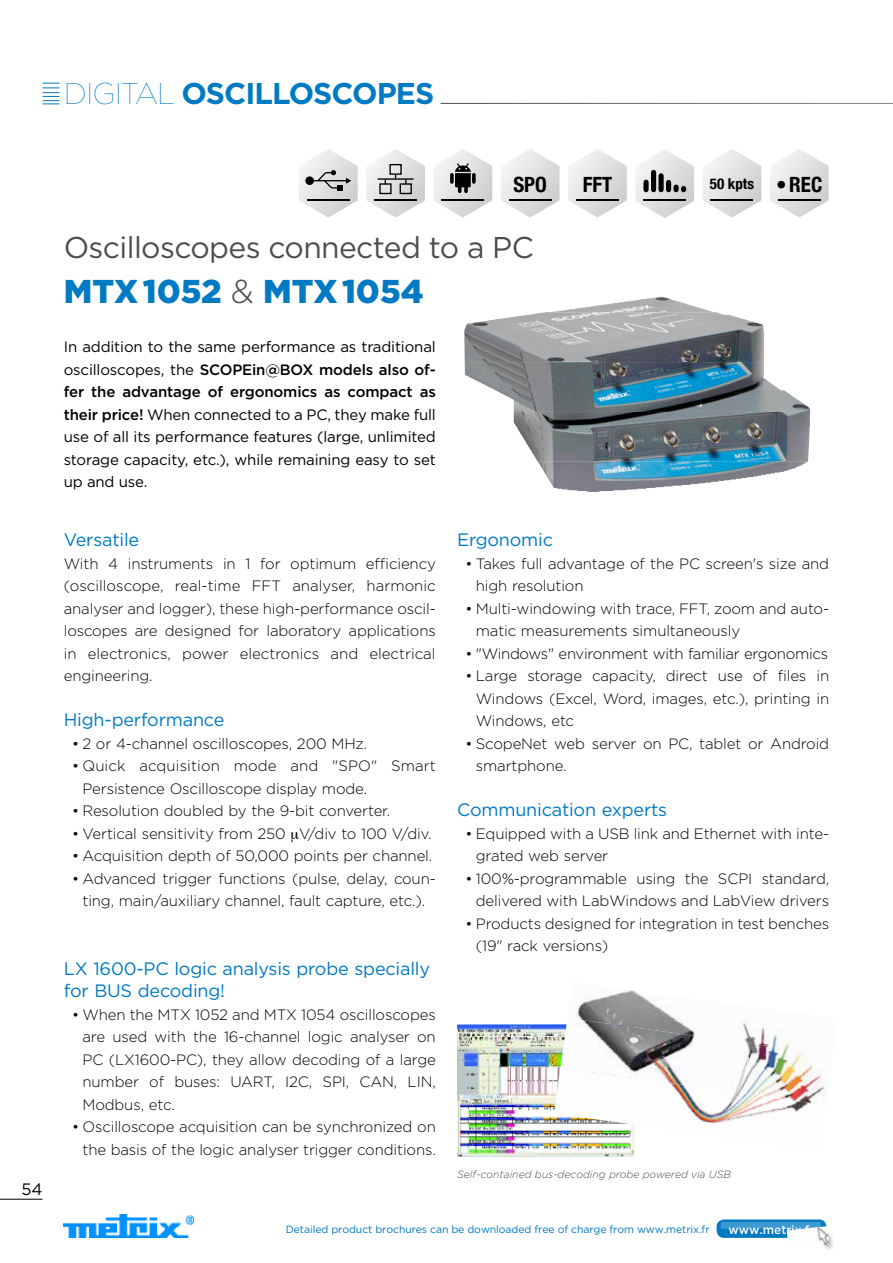
<style>
.page{position:relative;width:893px;height:1263px;background:#fff}
.page>*{position:absolute;margin:0;border:0;box-sizing:border-box;transform-origin:0 0}
.t1{font:900 33px "Gotham";color:#007ac2}
.t2{font:30px "Gotham";letter-spacing:-.02em;color:#4d4d4f}
.t3{font:700 30px "Gotham";letter-spacing:-.03em;color:#007ac2}
.t4{font:700 condensed 21px "Helvetica Neue";color:#000}
.t5{font:18px/22.5px "Gotham";letter-spacing:-.01em;color:#007ac2}
.t6{font:16.5px "Gotham";color:#000}
.t7{font:300 15px/22.5px "Gotham";letter-spacing:-.01em;color:#000}
.t8{font:15px/22.5px "Gotham";letter-spacing:-.01em;color:#000;text-align:justify}
.t9{font:700 condensed 15px "Helvetica Neue";color:#000}
.t10{font:500 12px "Gotham";color:#fff}
.t11{font:10.5px "Gotham";letter-spacing:-.01em;color:#007ac2}
.t12{font:italic 300 10.5px "Gotham";color:#4d4d4f}
.s1{font-weight:100}
.s2{font-size:21px}
.s3{font-weight:300;color:#4d4d4f}
.s4{font-weight:500}
</style>
<div class="page">
<div style="left:717px;top:1219px;width:109px;height:19px;background:#007ac2;border-radius:7px"></div>
<div style="left:817px;top:1226px;width:19px;height:26px;background:#000;opacity:.4"></div>
<img style="left:787px;top:1226px;width:42px;height:22px">
<div style="left:721px;top:1222px;width:100px;height:7px;background:#3f9ad1;border-radius:2px"></div>
<hr style="left:0;top:1199px;width:43px;height:1px;background:#000">
<img style="left:64px;top:1215px;width:129px;height:23px">
<svg style="left:43px;top:83px;width:17px;height:22px"></svg>
<img style="left:552px;top:296px;width:161px;height:16px">
<img style="left:464px;top:312px;width:300px;height:50px">
<img style="left:465px;top:362px;width:345px;height:50px">
<img style="left:514px;top:412px;width:296px;height:50px">
<img style="left:538px;top:462px;width:269px;height:30px">
<img style="left:457px;top:1024px;width:177px;height:133px">
<img style="left:577px;top:990px;width:97px;height:28px">
<img style="left:560px;top:1018px;width:254px;height:50px">
<img style="left:554px;top:1068px;width:272px;height:82px">
<svg style="left:770px;top:149px;width:59px;height:69px"></svg>
<hr style="left:778px;top:199px;width:42px;height:2px;background:#000">
<svg style="left:501px;top:149px;width:58px;height:69px"></svg>
<hr style="left:509px;top:199px;width:42px;height:2px;background:#000">
<svg style="left:568px;top:149px;width:59px;height:69px"></svg>
<hr style="left:576px;top:199px;width:43px;height:2px;background:#000">
<svg style="left:703px;top:149px;width:58px;height:69px"></svg>
<hr style="left:711px;top:199px;width:42px;height:2px;background:#000">
<svg style="left:299px;top:149px;width:59px;height:69px"></svg>
<svg style="left:433px;top:149px;width:59px;height:69px"></svg>
<svg style="left:366px;top:149px;width:59px;height:69px"></svg>
<svg style="left:635px;top:150px;width:59px;height:68px"></svg>
<h2 class="t3" style="left:64px;top:73px;width:372px"><span class="s1">di gital</span> OSCILLOSCOPES</h2>
<p class="t6" style="left:21px;top:1179px;width:23px">54</p>
<h3 class="t4" style="left:513px;top:171px;width:35px">SPO</h3>
<h3 class="t4" style="left:583px;top:171px;width:31px">FFT</h3>
<p class="t9" style="left:710px;top:174px;width:114px">50 kpts <span class="s2">• REC</span></p>
<h2 class="t2" style="left:64px;top:228px;width:472px">Oscilloscopes connected to a PC</h2>
<h1 class="t1" style="left:64px;top:268px;width:361px">MTX 1052 <span class="s3">&amp;</span> MTX 1054</h1>
<p class="t8" style="left:64px;top:335px;width:374px">In addition to the same performance as traditional oscilloscopes, the <span class="s4">SCOPEin@BOX models also of&shy;fer the advantage of ergonomics as compact as their price!</span> When connected to a PC, they make full use of all its performance features (large, unlimited storage capacity, etc.), while remaining easy to set up and use.</p>
<p class="t5" style="left:64px;top:528px;width:77px">Versatile</p>
<p class="t7" style="left:64px;top:552px;width:374px;text-align:justify">With 4 instruments in 1 for optimum efficiency (oscilloscope, real-time FFT analyser, harmonic analyser and logger), these high-performance oscil&shy;loscopes are designed for laboratory applications in electronics, power electronics and electrical engineering.</p>
<p class="t5" style="left:64px;top:708px;width:162px">High-performance</p>
<p class="t7" style="left:72px;top:732px;width:296px">• 2 or 4-channel oscilloscopes, 200 MHz.</p>
<p class="t7" style="left:82px;top:754px;width:355px;text-indent:-10px">• Quick acquisition mode and "SPO" Smart<br>Persistence Oscilloscope display mode.</p>
<p class="t7" style="left:72px;top:799px;width:319px">• Resolution doubled by the 9-bit converter.</p>
<p class="t7" style="left:72px;top:822px;width:361px">• Vertical sensitivity from 250 V/div to 100 V/div.</p>
<p class="t7" style="left:72px;top:844px;width:361px">• Acquisition depth of 50,000 points per channel.</p>
<p class="t7" style="left:72px;top:867px;width:365px;text-align:center">• Advanced trigger functions (pulse, delay, coun&shy;ting, main/auxiliary channel, fault capture, etc.).</p>
<p class="t5" style="left:64px;top:957px;width:368px">LX 1600-PC logic analysis probe specially for BUS decoding!</p>
<p class="t7" style="left:82px;top:1003px;width:355px;text-align:justify;text-indent:-10px">• When the MTX 1052 and MTX 1054 oscilloscopes are used with the 16-channel logic analyser on PC (LX1600-PC), they allow decoding of a large number of buses: UART, I2C, SPI, CAN, LIN, Modbus, etc.</p>
<p class="t7" style="left:72px;top:1115px;width:365px;text-align:right">• Oscilloscope acquisition can be synchronized on the basis of the logic analyser trigger conditions.</p>
<p class="t5" style="left:457px;top:528px;width:97px">Ergonomic</p>
<p class="t7" style="left:476px;top:552px;width:355px;text-indent:-10px">• Takes full advantage of the PC screen's size and high resolution</p>
<p class="t7" style="left:476px;top:597px;width:355px;text-indent:-10px">• Multi-windowing with trace, FFT, zoom and auto&shy;matic measurements simultaneously</p>
<p class="t7" style="left:466px;top:642px;width:364px">• "Windows" environment with familiar ergonomics</p>
<p class="t7" style="left:476px;top:664px;width:355px;text-align:justify;text-indent:-10px">• Large storage capacity, direct use of files in Windows (Excel, Word, images, etc.), printing in Windows, etc</p>
<p class="t7" style="left:476px;top:732px;width:355px;text-indent:-10px">• ScopeNet web server on PC, tablet or Android smartphone.</p>
<p class="t5" style="left:457px;top:798px;width:212px">Communication experts</p>
<p class="t7" style="left:476px;top:822px;width:355px;text-indent:-10px">• Equipped with a USB link and Ethernet with inte&shy;grated web server</p>
<p class="t7" style="left:466px;top:867px;width:365px;text-align:right">• 100%-programmable using the SCPI standard, delivered with LabWindows and LabView drivers</p>
<p class="t7" style="left:476px;top:912px;width:355px;text-indent:-10px">• Products designed for integration in test benches (19" rack versions)</p>
<p class="t12" style="left:457px;top:1168px;width:275px">Self-contained bus-decoding probe powered via USB</p>
<p class="t11" style="left:286px;top:1222px;width:425px">Detailed product brochures can be downloaded free of charge from www.metrix.fr</p>
<p class="t10" style="left:728px;top:1222px;width:87px">www.metrix.fr</p>
</div>
